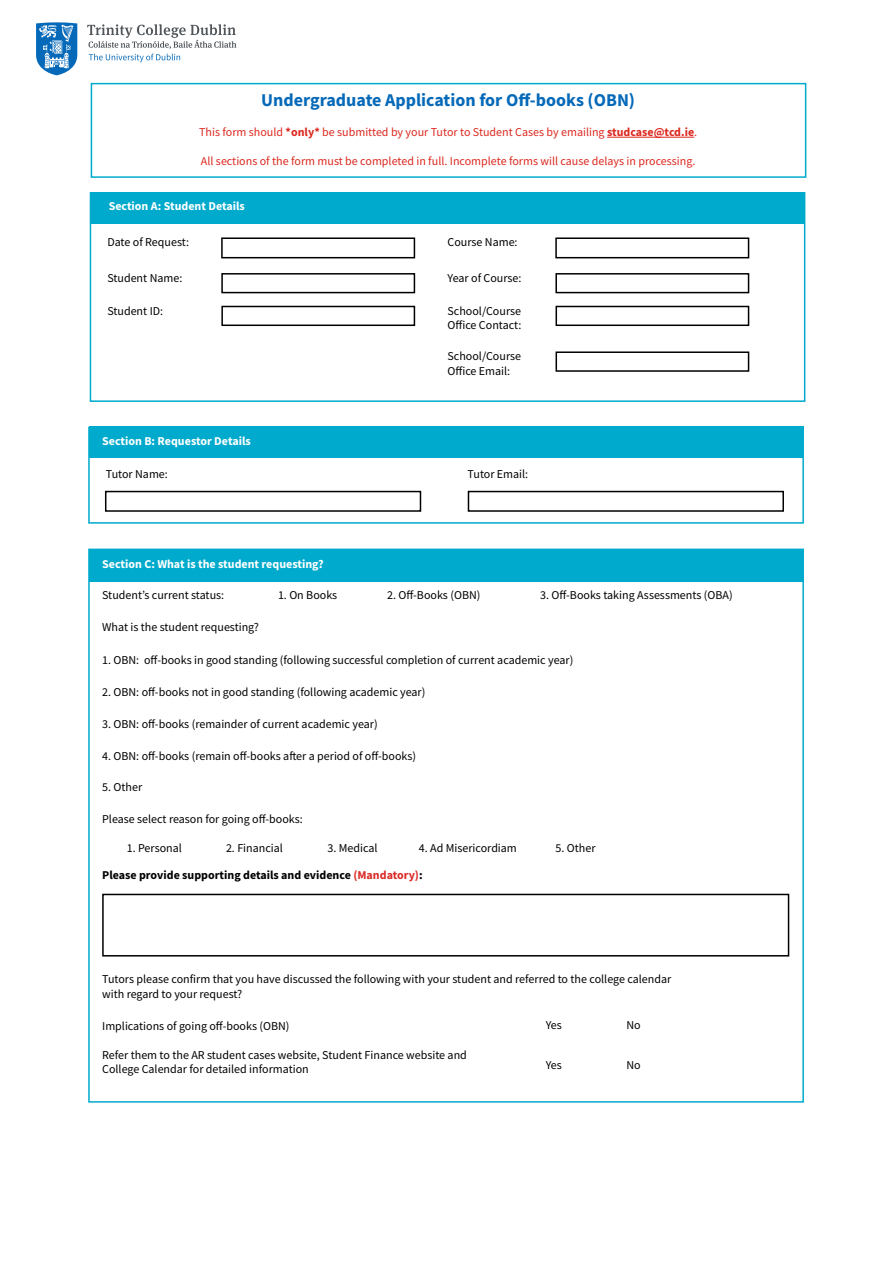
<style>
.page{position:relative;width:893px;height:1263px;background:#fff}
.page>*{position:absolute;margin:0;border:0;box-sizing:border-box;transform-origin:0 0}
.t1{font:700 18px "Source Sans Pro";color:#0569b9}
.t2{font:12px/14.4px "Source Sans Pro";color:#000}
.t3{font:12px "Source Sans Pro";color:#dc281e}
.t4{font:700 12px "Source Sans Pro";color:#fff}
.t5{font:700 12px "Source Sans Pro";color:#000}
.s1{font-weight:700}
.s2{color:#db2b27}
</style>
<div class="page">
<hr style="left:607px;top:137px;width:87px;height:1px;background:#dc281e">
<svg style="left:87px;top:24px;width:149px;height:38px"></svg>
<svg style="left:36px;top:22px;width:41px;height:53px;background:#5498cf"></svg>
<div style="left:91px;top:83px;width:715px;height:95px;border:2px solid #00aacd"></div>
<div style="left:90px;top:192px;width:715px;height:31px;background:#00aacd"></div>
<div style="left:90px;top:192px;width:715px;height:210px;border:2px solid #00aacd"></div>
<div style="left:221px;top:273px;width:194px;height:20px;border:2px solid #000"></div>
<div style="left:555px;top:273px;width:194px;height:20px;border:2px solid #000"></div>
<div style="left:221px;top:306px;width:194px;height:20px;border:2px solid #000"></div>
<div style="left:555px;top:306px;width:194px;height:20px;border:2px solid #000"></div>
<div style="left:555px;top:351px;width:194px;height:21px;border:2px solid #000"></div>
<div style="left:221px;top:237px;width:194px;height:21px;border:2px solid #000"></div>
<div style="left:555px;top:237px;width:194px;height:21px;border:2px solid #000"></div>
<div style="left:89px;top:427px;width:715px;height:31px;background:#00aacd"></div>
<div style="left:88px;top:427px;width:716px;height:97px;border:2px solid #00aacd"></div>
<div style="left:105px;top:491px;width:316px;height:21px;border:2px solid #000"></div>
<div style="left:468px;top:491px;width:316px;height:21px;border:2px solid #000"></div>
<div style="left:89px;top:550px;width:714px;height:31px;background:#00aacd"></div>
<div style="left:102px;top:894px;width:687px;height:62px;border:2px solid #000"></div>
<h1 class="t1" style="left:261px;top:88px;width:375px">Undergraduate Application for Off-books (OBN)</h1>
<p class="t3" style="left:199px;top:124px;width:500px">This form should <span class="s1">*only*</span> be submitted by your Tutor to Student Cases by emailing <span class="s1">studcase@tcd.ie</span>.</p>
<p class="t3" style="left:201px;top:153px;width:496px">All sections of the form must be completed in full. Incomplete forms will cause delays in processing.</p>
<p class="t4" style="left:109px;top:198px;width:138px">Section A: Student Details</p>
<p class="t2" style="left:107px;top:235px;width:83px">Date of Request:</p>
<p class="t2" style="left:107px;top:271px;width:77px">Student Name:</p>
<p class="t2" style="left:107px;top:303px;width:57px">Student ID:</p>
<p class="t2" style="left:448px;top:235px;width:72px">Course Name:</p>
<p class="t2" style="left:448px;top:271px;width:75px">Year of Course:</p>
<p class="t2" style="left:448px;top:303px;width:75px">School/Course<br>Office Contact:</p>
<p class="t2" style="left:448px;top:349px;width:75px">School/Course<br>Office Email:</p>
<p class="t4" style="left:102px;top:433px;width:150px">Section B: Requestor Details</p>
<p class="t2" style="left:106px;top:467px;width:64px">Tutor Name:</p>
<p class="t2" style="left:468px;top:467px;width:62px">Tutor Email:</p>
<p class="t4" style="left:102px;top:555px;width:223px">Section C: What is the student requesting?</p>
<p class="t2" style="left:102px;top:588px;width:124px">Student’s current status:</p>
<p class="t2" style="left:278px;top:588px;width:61px">1. On Books</p>
<p class="t2" style="left:387px;top:588px;width:95px">2. Off-Books (OBN)</p>
<p class="t2" style="left:540px;top:588px;width:194px">3. Off-Books taking Assessments (OBA)</p>
<p class="t2" style="left:102px;top:620px;width:158px">What is the student requesting?</p>
<p class="t2" style="left:102px;top:653px;width:473px">1. OBN: off-books in good standing (following successful completion of current academic year)</p>
<p class="t2" style="left:102px;top:685px;width:325px">2. OBN: off-books not in good standing (following academic year)</p>
<p class="t2" style="left:102px;top:716px;width:277px">3. OBN: off-books (remainder of current academic year)</p>
<p class="t2" style="left:102px;top:748px;width:315px">4. OBN: off-books (remain off-books after a period of off-books)</p>
<p class="t2" style="left:102px;top:780px;width:42px">5. Other</p>
<p class="t2" style="left:102px;top:812px;width:202px">Please select reason for going off-books:</p>
<p class="t2" style="left:127px;top:840px;width:57px">1. Personal</p>
<p class="t2" style="left:226px;top:840px;width:58px">2. Financial</p>
<p class="t2" style="left:327px;top:840px;width:52px">3. Medical</p>
<p class="t2" style="left:419px;top:840px;width:100px">4. Ad Misericordiam</p>
<p class="t2" style="left:555px;top:840px;width:42px">5. Other</p>
<p class="t5" style="left:102px;top:867px;width:322px">Please provide supporting details and evidence <span class="s2">(Mandatory)</span>:</p>
<p class="t2" style="left:102px;top:972px;width:571px">Tutors please confirm that you have discussed the following with your student and referred to the college calendar with regard to your request?</p>
<p class="t2" style="left:546px;top:1018px;width:18px">Yes</p>
<p class="t2" style="left:546px;top:1057px;width:18px">Yes</p>
<p class="t2" style="left:626px;top:1018px;width:16px">No</p>
<p class="t2" style="left:626px;top:1057px;width:16px">No</p>
<p class="t2" style="left:102px;top:1019px;width:189px">Implications of going off-books (OBN)</p>
<p class="t2" style="left:102px;top:1047px;width:366px">Refer them to the AR student cases website, Student Finance website and<br>College Calendar for detailed information</p>
</div>
